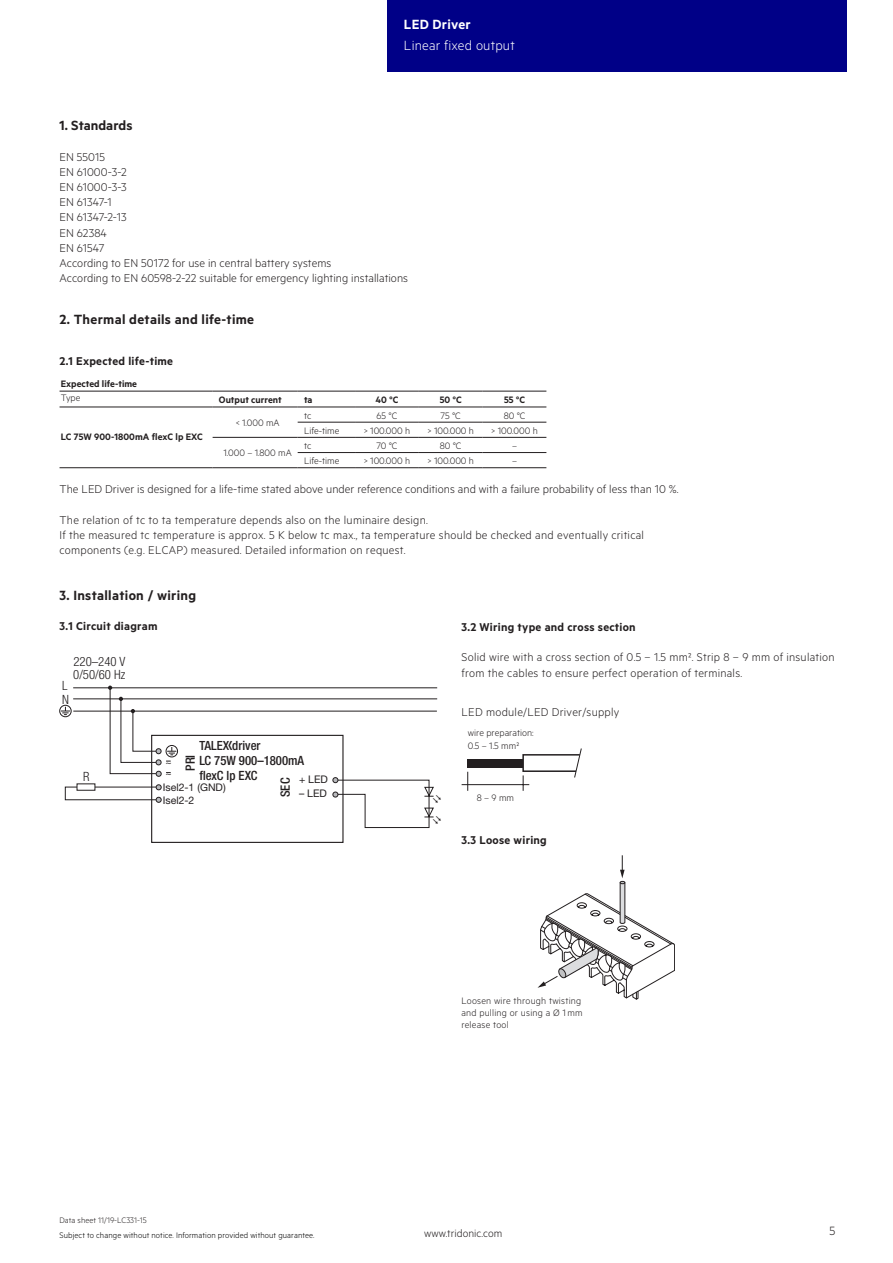
<style>
.page{position:relative;width:893px;height:1263px;background:#fff}
.page>*{position:absolute;margin:0;border:0;box-sizing:border-box;transform-origin:0 0}
.t1{font:15px "Tridonic Metric Print Semi";letter-spacing:.02em;color:#231f20}
.t2{font:15px "Tridonic Metric Print Light";letter-spacing:.015em;color:#fff}
.t3{font:15px "Tridonic Metric Print Semi";letter-spacing:.015em;color:#fff}
.t4{font:13.5px "Tridonic Metric Print Light";color:#231f20}
.t5{font:12.75px/15.1px "Tridonic Metric Print Light";letter-spacing:.02em;color:#231f20}
.t6{font:12.75px "Tridonic Metric Print Semi";letter-spacing:.02em;color:#231f20}
.t7{font:500 condensed 12.75px/15.3px "Helvetica Neue LTW1 G";color:#231f20}
.t8{font:300 condensed 12.75px/13px "Helvetica Neue LTW1 G";color:#231f20}
.t9{font:12px "Tridonic Metric Print Light";letter-spacing:.005em;color:#231f20}
.t10{font:10.5px/12px "Tridonic Metric Print Light";letter-spacing:.005em;color:#231f20}
.t11{font:10.5px "Tridonic Metric Print Semi";color:#231f20}
.t12{font:10.5px "Helvetica Neue LTW1 G";color:#231f20}
.t13{font:9px "Tridonic Metric Print Light";letter-spacing:.01em;color:#000}
.t14{font:9px "Tridonic Metric Print Light";letter-spacing:.005em;color:#231f20}
</style>
<div class="page">
<div style="left:387px;top:0;width:459px;height:72px;background:#000087"></div>
<div style="left:151px;top:735px;width:193px;height:108px;border:1px solid #231f20"></div>
<div style="left:468px;top:758px;width:55px;height:9px;background:#231f20"></div>
<svg style="left:467px;top:772px;width:1px;height:19px"></svg>
<hr style="left:462px;top:784px;width:67px;height:1px;background:#231f20">
<svg style="left:522px;top:748px;width:59px;height:43px"></svg>
<svg style="left:537px;top:855px;width:138px;height:144px"></svg>
<hr style="left:60px;top:391px;width:153px;height:1px;background:#231f20">
<hr style="left:60px;top:407px;width:153px;height:1px;background:#231f20">
<hr style="left:213px;top:391px;width:85px;height:1px;background:#231f20">
<hr style="left:298px;top:391px;width:57px;height:1px;background:#231f20">
<hr style="left:355px;top:391px;width:64px;height:1px;background:#231f20">
<hr style="left:419px;top:391px;width:64px;height:1px;background:#231f20">
<hr style="left:483px;top:391px;width:63px;height:1px;background:#231f20">
<hr style="left:213px;top:407px;width:85px;height:1px;background:#231f20">
<hr style="left:298px;top:407px;width:57px;height:1px;background:#231f20">
<hr style="left:355px;top:407px;width:64px;height:1px;background:#231f20">
<hr style="left:419px;top:407px;width:64px;height:1px;background:#231f20">
<hr style="left:483px;top:407px;width:63px;height:1px;background:#231f20">
<hr style="left:213px;top:437px;width:85px;height:1px;background:#231f20">
<hr style="left:298px;top:437px;width:57px;height:1px;background:#231f20">
<hr style="left:213px;top:467px;width:85px;height:1px;background:#231f20">
<hr style="left:298px;top:467px;width:57px;height:1px;background:#231f20">
<hr style="left:298px;top:422px;width:57px;height:1px;background:#231f20">
<hr style="left:298px;top:452px;width:57px;height:1px;background:#231f20">
<hr style="left:355px;top:422px;width:64px;height:1px;background:#231f20">
<hr style="left:419px;top:422px;width:64px;height:1px;background:#231f20">
<hr style="left:483px;top:422px;width:63px;height:1px;background:#231f20">
<hr style="left:355px;top:452px;width:64px;height:1px;background:#231f20">
<hr style="left:419px;top:452px;width:64px;height:1px;background:#231f20">
<hr style="left:483px;top:452px;width:63px;height:1px;background:#231f20">
<hr style="left:60px;top:467px;width:153px;height:1px;background:#231f20">
<hr style="left:355px;top:437px;width:64px;height:1px;background:#231f20">
<hr style="left:419px;top:437px;width:64px;height:1px;background:#231f20">
<hr style="left:483px;top:437px;width:63px;height:1px;background:#231f20">
<hr style="left:355px;top:467px;width:64px;height:1px;background:#231f20">
<hr style="left:419px;top:467px;width:64px;height:1px;background:#231f20">
<hr style="left:483px;top:467px;width:63px;height:1px;background:#231f20">
<svg style="left:59px;top:686px;width:379px;height:142px"></svg>
<p class="t3" style="left:404px;top:15px;width:68px">LED Driver</p>
<p class="t2" style="left:404px;top:37px;width:112px">Linear fixed output</p>
<p class="t1" style="left:60px;top:117px;width:74px">1. Standards</p>
<p class="t5" style="left:60px;top:149px;width:350px">EN 55015<br>EN 61000-3-2<br>EN 61000-3-3<br>EN 61347-1<br>EN 61347-2-13<br>EN 62384<br>EN 61547<br>According to EN 50172 for use in central battery systems<br>According to EN 60598-2-22 suitable for emergency lighting installations</p>
<p class="t1" style="left:60px;top:310px;width:196px">2. Thermal details and life-time</p>
<p class="t6" style="left:60px;top:353px;width:115px">2.1 Expected life-time</p>
<p class="t11" style="left:61px;top:377px;width:78px">Expected life-time</p>
<p class="t10" style="left:61px;top:392px;width:21px">Type</p>
<p class="t11" style="left:219px;top:393px;width:64px">Output current</p>
<p class="t11" style="left:304px;top:393px;width:10px">ta</p>
<p class="t11" style="left:376px;top:393px;width:24px">40 °C</p>
<p class="t11" style="left:440px;top:393px;width:23px">50 °C</p>
<p class="t11" style="left:504px;top:393px;width:22px">55 °C</p>
<p class="t11" style="left:61px;top:430px;width:144px">LC 75W 900-1800mA flexC lp EXC</p>
<p class="t10" style="left:304px;top:409px;width:9px">tc</p>
<p class="t10" style="left:377px;top:409px;width:22px">65 °C</p>
<p class="t10" style="left:441px;top:409px;width:22px">75 °C</p>
<p class="t10" style="left:504px;top:409px;width:23px">80 °C</p>
<p class="t10" style="left:304px;top:424px;width:37px">Life-time</p>
<p class="t10" style="left:364px;top:424px;width:48px">&gt; 100.000 h</p>
<p class="t10" style="left:427px;top:424px;width:48px">&gt; 100.000 h</p>
<p class="t10" style="left:491px;top:424px;width:48px">&gt; 100.000 h</p>
<p class="t10" style="left:236px;top:416px;width:45px">&lt; 1.000 mA</p>
<p class="t10" style="left:304px;top:439px;width:9px">tc</p>
<p class="t10" style="left:376px;top:439px;width:23px">70 °C</p>
<p class="t10" style="left:440px;top:439px;width:23px">80 °C</p>
<p class="t10" style="left:512px;top:439px;width:6px">–</p>
<p class="t10" style="left:304px;top:454px;width:37px">Life-time</p>
<p class="t10" style="left:364px;top:454px;width:48px">&gt; 100.000 h</p>
<p class="t10" style="left:427px;top:454px;width:48px">&gt; 100.000 h</p>
<p class="t10" style="left:512px;top:454px;width:6px">–</p>
<p class="t10" style="left:224px;top:447px;width:70px">1.000 – 1.800 mA</p>
<p class="t5" style="left:60px;top:481px;width:620px">The LED Driver is designed for a life-time stated above under reference conditions and with a failure probability of less than 10 %.</p>
<p class="t5" style="left:60px;top:512px;width:586px">The relation of tc to ta temperature depends also on the luminaire design.<br>If the measured tc temperature is approx. 5 K below tc max., ta temperature should be checked and eventually critical components (e.g. ELCAP) measured. Detailed information on request.</p>
<p class="t1" style="left:60px;top:586px;width:138px">3. Installation / wiring</p>
<p class="t6" style="left:60px;top:619px;width:100px">3.1 Circuit diagram</p>
<p class="t8" style="left:73px;top:655px;width:54px">220–240 V</p>
<p class="t8" style="left:73px;top:668px;width:53px">0/50/60 Hz</p>
<p class="t8" style="left:62px;top:679px;width:8px">L<br>N</p>
<p class="t8" style="left:83px;top:770px;width:8px">R</p>
<p class="t7" style="left:199px;top:737px;width:106px;text-indent:33px">driver<br>LC 75W 900–1800mA flexC lp EXC</p>
<p class="t7" style="left:183px;top:771px;width:18px;rotate:-90deg">PRI</p>
<p class="t12" style="left:165px;top:755px;width:8px">~</p>
<p class="t12" style="left:163px;top:781px;width:64px">Isel2-1 (GND)</p>
<p class="t12" style="left:165px;top:767px;width:8px">~</p>
<p class="t12" style="left:299px;top:773px;width:30px">+ LED</p>
<p class="t12" style="left:299px;top:787px;width:29px">– LED</p>
<p class="t7" style="left:278px;top:797px;width:21px;rotate:-90deg">SEC</p>
<p class="t12" style="left:163px;top:793px;width:33px">Isel2-2</p>
<p class="t14" style="left:60px;top:1215px;width:89px">Data sheet 11/19-LC331-15</p>
<p class="t6" style="left:462px;top:619px;width:176px">3.2 Wiring type and cross section</p>
<p class="t5" style="left:462px;top:649px;width:375px">Solid wire with a cross section of 0.5 – 1.5 mm². Strip 8 – 9 mm of insulation from the cables to ensure perfect operation of terminals.</p>
<p class="t5" style="left:462px;top:704px;width:159px">LED module/LED Driver/supply</p>
<p class="t10" style="left:468px;top:726px;width:68px;line-height:12.6px">wire preparation:<br>0.5 – 1.5 mm²</p>
<p class="t10" style="left:477px;top:791px;width:39px">8 – 9 mm</p>
<p class="t6" style="left:462px;top:832px;width:87px">3.3 Loose wiring</p>
<p class="t10" style="left:461px;top:995px;width:123px">Loosen wire through twisting and pulling or using a Ø 1 mm release tool</p>
<p class="t13" style="left:60px;top:1229px;width:257px">Subject to change without notice. Information provided without guarantee.</p>
<p class="t9" style="left:424px;top:1227px;width:80px">www.tridonic.com</p>
<p class="t4" style="left:829px;top:1223px;width:7px">5</p>
</div>
